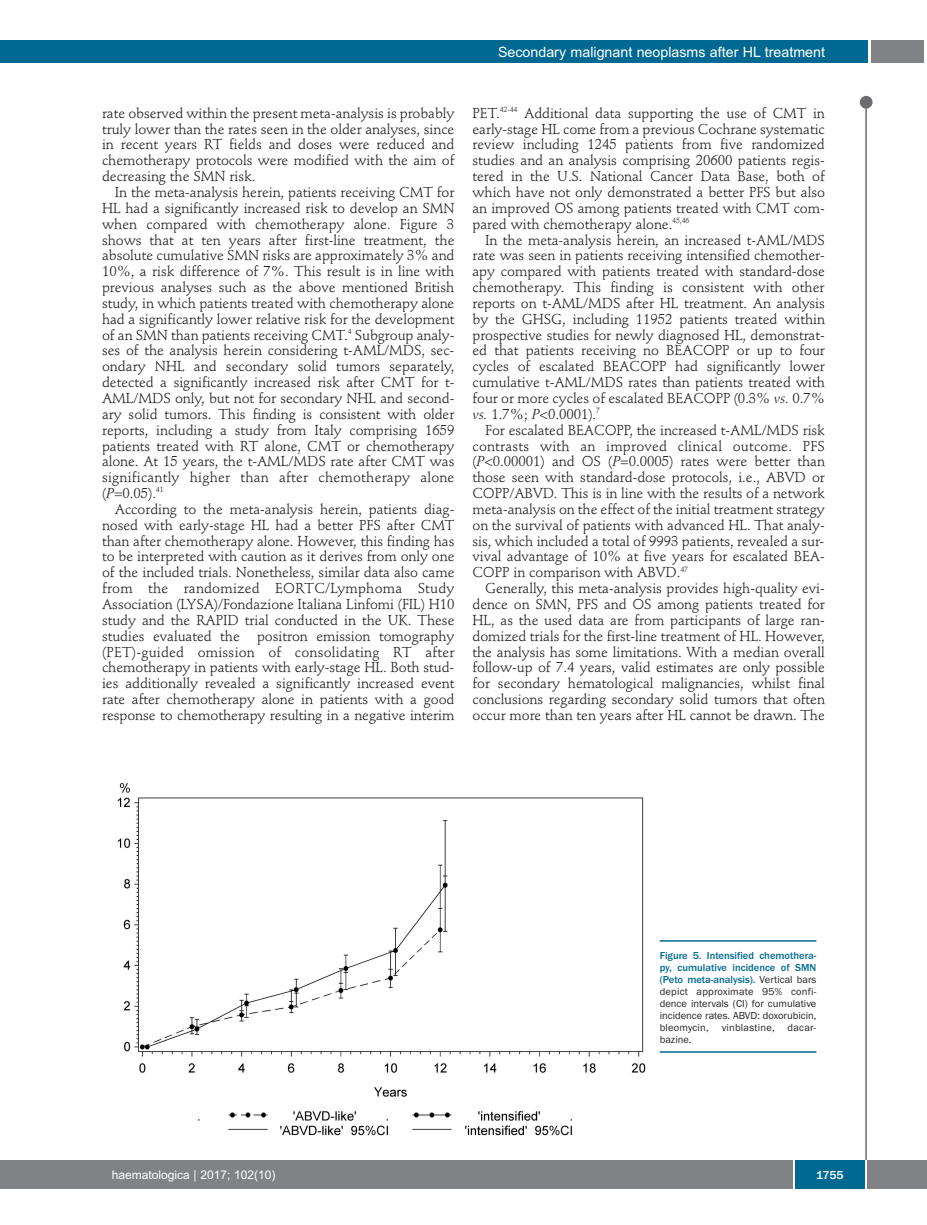
<style>
.page{position:relative;width:927px;height:1225px;background:#fff}
.page>*{position:absolute;margin:0;border:0;box-sizing:border-box;transform-origin:0 0}
.t1{font:14.25px/15.9px "Stempel Schneidler";letter-spacing:-.005em;color:#231f20;text-align:justify}
.t2{font:14.25px "Arial";color:#fff}
.t3{font:12px "Arial";color:#fff}
.t4{font:500 12px "Franklin Gothic";color:#fff}
.t5{font:10.5px/12px "Franklin Gothic";letter-spacing:.015em;color:#231f20;text-align:justify}
.s1{font-style:italic}
.s2{font-weight:500;color:#006991}
</style>
<div class="page">
<div style="left:860px;top:96px;width:12px;height:13px;background:#6c6d70;border-radius:50%"></div>
<hr style="left:865px;top:98px;width:2px;height:1062px;background:#6c6d70">
<div style="left:871px;top:40px;width:52px;height:22px;background:#808285"></div>
<div style="left:18px;top:40px;width:849px;height:22px;background:#006991"></div>
<div style="left:17px;top:1160px;width:910px;height:28px;background:#808285"></div>
<div style="left:795px;top:1160px;width:70px;height:28px;background:#006991"></div>
<hr style="left:793px;top:1160px;width:2px;height:28px;background:#fff">
<hr style="left:865px;top:1160px;width:2px;height:28px;background:#fff">
<div style="left:0;top:40px;width:19px;height:22px;background:#006991"></div>
<div style="left:0;top:1160px;width:18px;height:28px;background:#808285"></div>
<img style="left:117px;top:783px;width:529px;height:353px">
<hr style="left:660px;top:940px;width:156px;height:1px;background:#006991">
<hr style="left:660px;top:1051px;width:156px;height:1px;background:#006991">
<p class="t2" style="left:498px;top:44px;width:328px">Secondary malignant neoplasms after HL treatment</p>
<p class="t1" style="left:102px;top:106px;width:354px">rate observed within the present meta-analysis is probably truly lower than the rates seen in the older analyses, since in recent years RT fields and doses were reduced and chemotherapy protocols were modified with the aim of decreasing the SMN risk.</p>
<p class="t1" style="left:102px;top:185px;width:354px;text-indent:13px">In the meta-analysis herein, patients receiving CMT for HL had a significantly increased risk to develop an SMN when compared with chemotherapy alone. Figure 3 shows that at ten years after first-line treatment, the absolute cumulative SMN risks are approximately 3% and 10%, a risk difference of 7%. This result is in line with previous analyses such as the above mentioned British study, in which patients treated with chemotherapy alone had a significantly lower relative risk for the development of an SMN than patients receiving CMT.<sup>4</sup> Subgroup analy&shy;ses of the analysis herein considering t-AML/MDS, sec&shy;ondary NHL and secondary solid tumors separately, detected a significantly increased risk after CMT for t-AML/MDS only, but not for secondary NHL and second&shy;ary solid tumors. This finding is consistent with older reports, including a study from Italy comprising 1659 patients treated with RT alone, CMT or chemotherapy alone. At 15 years, the t-AML/MDS rate after CMT was significantly higher than after chemotherapy alone (<span class="s1">P</span>=0.05).<sup>41</sup></p>
<p class="t1" style="left:102px;top:502px;width:354px;text-indent:13px">According to the meta-analysis herein, patients diag&shy;nosed with early-stage HL had a better PFS after CMT than after chemotherapy alone. However, this finding has to be interpreted with caution as it derives from only one of the included trials. Nonetheless, similar data also came from the randomized EORTC/Lymphoma Study Association (LYSA)/Fondazione Italiana Linfomi (FIL) H10 study and the RAPID trial conducted in the UK. These studies evaluated the positron emission tomography (PET)-guided omission of consolidating RT after chemotherapy in patients with early-stage HL. Both stud&shy;ies additionally revealed a significantly increased event rate after chemotherapy alone in patients with a good response to chemotherapy resulting in a negative interim</p>
<p class="t1" style="left:472px;top:106px;width:354px">PET.<sup>42-44</sup> Additional data supporting the use of CMT in early-stage HL come from a previous Cochrane systematic review including 1245 patients from five randomized studies and an analysis comprising 20600 patients regis&shy;tered in the U.S. National Cancer Data Base, both of which have not only demonstrated a better PFS but also an improved OS among patients treated with CMT com&shy;pared with chemotherapy alone.<sup>45,46</sup></p>
<p class="t1" style="left:472px;top:233px;width:354px;text-indent:13px">In the meta-analysis herein, an increased t-AML/MDS rate was seen in patients receiving intensified chemother&shy;apy compared with patients treated with standard-dose chemotherapy. This finding is consistent with other reports on t-AML/MDS after HL treatment. An analysis by the GHSG, including 11952 patients treated within prospective studies for newly diagnosed HL, demonstrat&shy;ed that patients receiving no BEACOPP or up to four cycles of escalated BEACOPP had significantly lower cumulative t-AML/MDS rates than patients treated with four or more cycles of escalated BEACOPP (0.3% <span class="s1">vs.</span> 0.7% <span class="s1">vs.</span> 1.7%; <span class="s1">P</span>&lt;0.0001).<sup>7</sup></p>
<p class="t1" style="left:472px;top:423px;width:354px;text-indent:13px">For escalated BEACOPP, the increased t-AML/MDS risk contrasts with an improved clinical outcome. PFS (<span class="s1">P</span>&lt;0.00001) and OS (<span class="s1">P</span>=0.0005) rates were better than those seen with standard-dose protocols, i.e., ABVD or COPP/ABVD. This is in line with the results of a network meta-analysis on the effect of the initial treatment strategy on the survival of patients with advanced HL. That analy&shy;sis, which included a total of 9993 patients, revealed a sur&shy;vival advantage of 10% at five years for escalated BEA-COPP in comparison with ABVD.<sup>47</sup></p>
<p class="t1" style="left:472px;top:581px;width:354px;text-indent:13px">Generally, this meta-analysis provides high-quality evi&shy;dence on SMN, PFS and OS among patients treated for HL, as the used data are from participants of large ran&shy;domized trials for the first-line treatment of HL. However, the analysis has some limitations. With a median overall follow-up of 7.4 years, valid estimates are only possible for secondary hematological malignancies, whilst final conclusions regarding secondary solid tumors that often occur more than ten years after HL cannot be drawn. The</p>
<p class="t5" style="left:660px;top:949px;width:158px"><span class="s2">Figure 5. Intensified chemothera&shy;py, cumulative incidence of SMN (Peto meta-analysis).</span> Vertical bars depict approximate 95% confi&shy;dence intervals (CI) for cumulative incidence rates. ABVD: doxorubicin, bleomycin, vinblastine, dacar&shy;bazine.</p>
<p class="t3" style="left:112px;top:1167px;width:165px">haematologica | 2017; 102(10)</p>
<p class="t4" style="left:816px;top:1167px;width:29px">1755</p>
</div>
